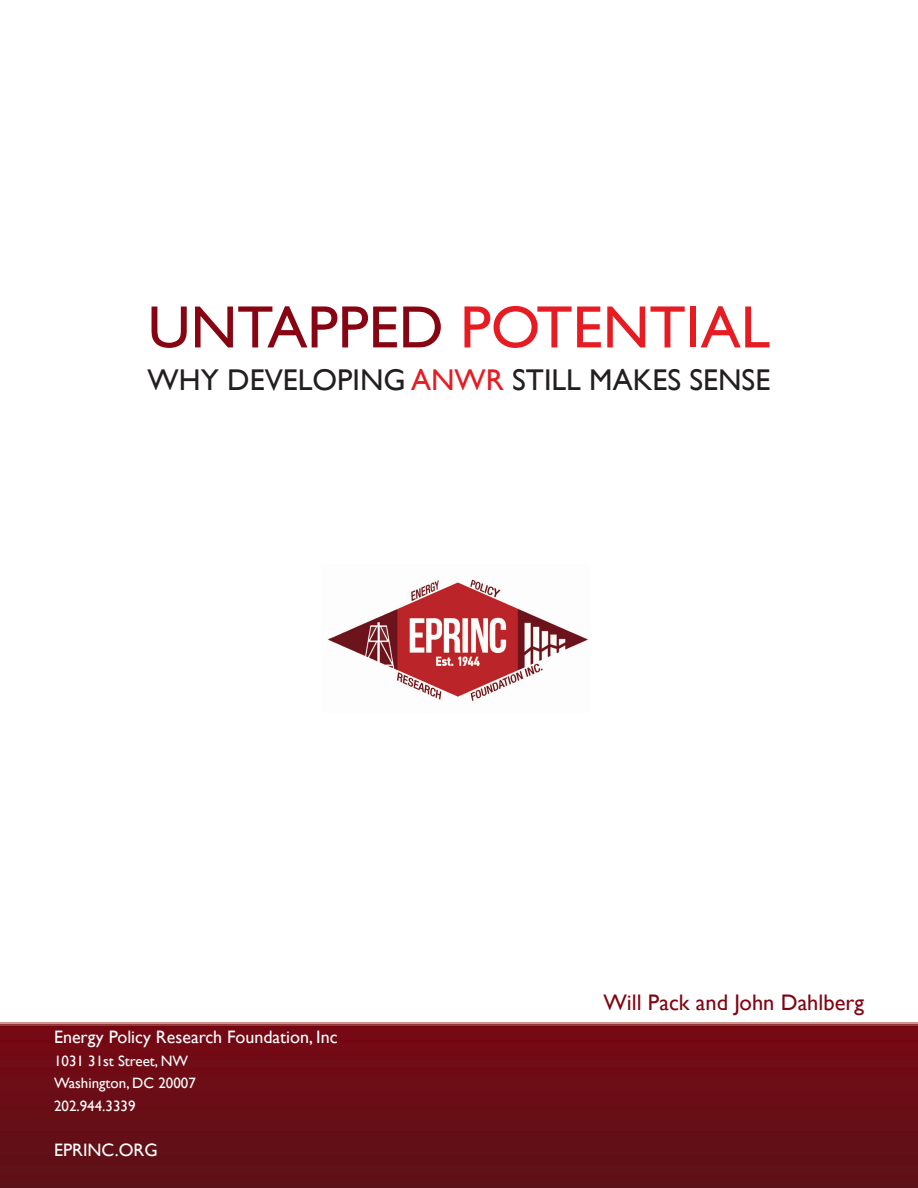
<style>
.page{position:relative;width:918px;height:1188px;background:#fff}
.page>*{position:absolute;margin:0;border:0;box-sizing:border-box;transform-origin:0 0}
.Paragraph_Style_1{font:60px "Gill Sans";color:#e71b22}
.t1{font:30px "Gill Sans";color:#231f20}
.Untapped_potential_2{font:22.5px "Gill Sans";color:#810413}
.t2{font:18px "Gill Sans";color:#fff}
.t3{font:15px "Gill Sans";color:#fff}
.s1{color:#870413}
.s2{color:#e71b22}
</style>
<div class="page">
<div style="left:0;top:1020px;width:918px;height:168px;background:linear-gradient(to bottom,#7d121c,#5a0d14)"></div>
<img style="left:327px;top:579px;width:261px;height:122px">
<p class="Paragraph_Style_1" style="left:148px;top:292px;width:624px"><span class="s1">UNTAPPED</span> POTENTIAL</p>
<p class="t1" style="left:148px;top:362px;width:624px">WHY DEVELOPING <span class="s2">ANWR</span> STILL MAKES SENSE</p>
<p class="t2" style="left:54px;top:1027px;width:285px">Energy Policy Research Foundation, Inc</p>
<p class="t3" style="left:54px;top:1052px;width:136px">1031 31st Street, NW</p>
<p class="t3" style="left:54px;top:1074px;width:143px">Washington, DC 20007</p>
<p class="t3" style="left:54px;top:1097px;width:83px">202.944.3339</p>
<p class="t2" style="left:54px;top:1139px;width:105px">EPRINC.ORG</p>
<p class="Untapped_potential_2" style="left:603px;top:989px;width:262px">Will Pack and John Dahlberg</p>
</div>
